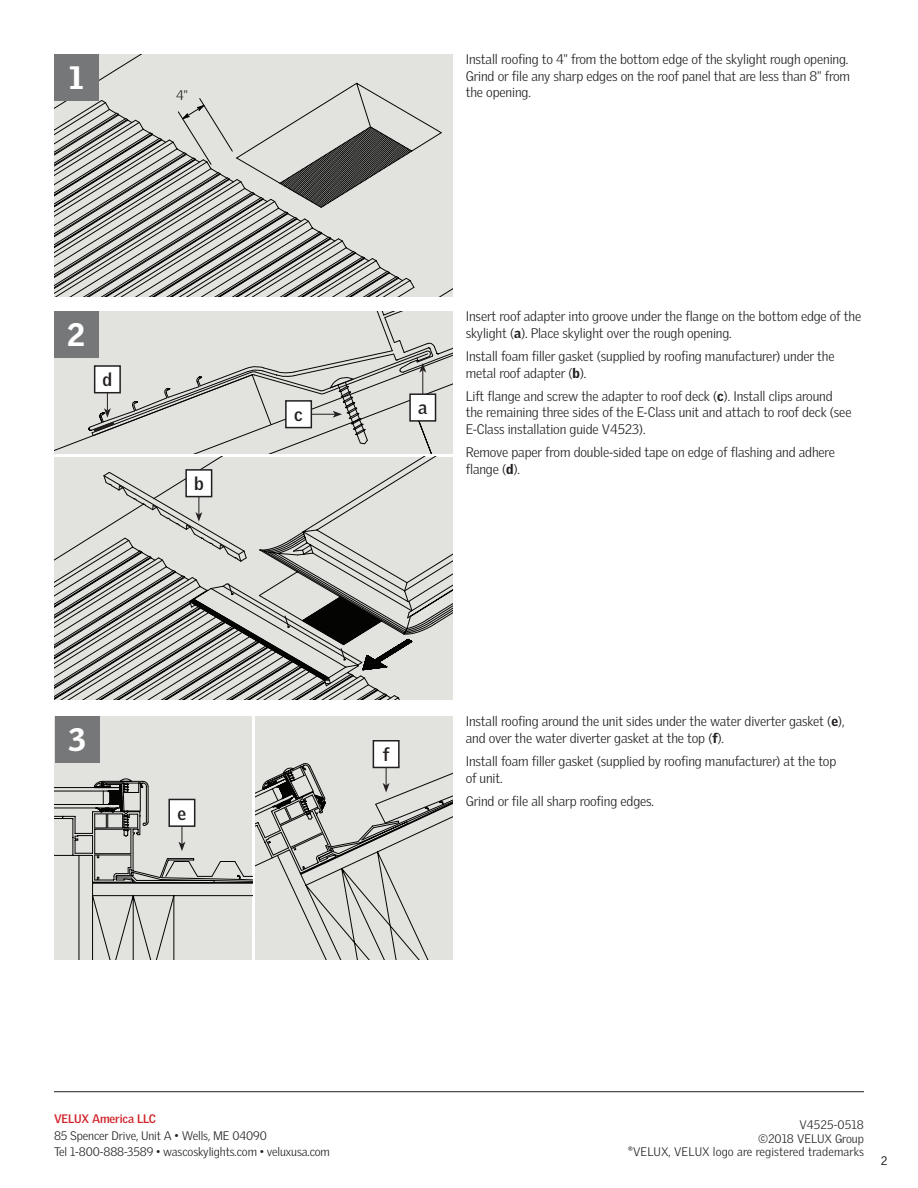
<style>
.page{position:relative;width:918px;height:1188px;background:#fff}
.page>*{position:absolute;margin:0;border:0;box-sizing:border-box;transform-origin:0 0}
.t1{font:900 31.5px "Velux Gothic";color:#fff}
.t2{font:700 18.15px "Velux Gothic";color:#231f20}
.t3{font:300 13.5px/16.5px "Velux Gothic";letter-spacing:-.01em;color:#231f20}
.t4{font:300 12px/16.5px "Velux Gothic";letter-spacing:-.01em;color:#231f20}
.t5{font:300 12px/13.5px "Velux Gothic";letter-spacing:.01em;color:#231f20;text-align:right}
.t6{font:700 12px "Velux Gothic";letter-spacing:-.01em;color:#d1232a}
.t7{font:12px "Velux Gothic";color:#231f20}
.s1{font-weight:900}
</style>
<div class="page">
<hr style="left:54px;top:1091px;width:810px;height:1px;background:#231f20">
<svg style="left:54px;top:54px;width:398px;height:243px"></svg>
<div style="left:255px;top:716px;width:197px;height:243px;background:#e2e2de"></div>
<div style="left:55px;top:716px;width:197px;height:243px;background:#e2e2de"></div>
<div style="left:54px;top:54px;width:44px;height:46px;background:#767778"></div>
<div style="left:55px;top:716px;width:44px;height:46px;background:#767778"></div>
<svg style="left:55px;top:752px;width:397px;height:207px"></svg>
<div style="left:373px;top:741px;width:26px;height:26px;background:#fff"></div>
<div style="left:373px;top:740px;width:27px;height:28px;border:2px solid #231f20"></div>
<svg style="left:54px;top:311px;width:398px;height:389px"></svg>
<div style="left:186px;top:470px;width:26px;height:27px;background:#fff"></div>
<div style="left:185px;top:469px;width:27px;height:28px;border:2px solid #231f20"></div>
<h1 class="t1" style="left:69px;top:58px;width:16px">1</h1>
<p class="t3" style="left:176px;top:87px;width:13px">4"</p>
<h1 class="t1" style="left:67px;top:315px;width:19px">2</h1>
<h2 class="t2" style="left:103px;top:368px;width:11px">d</h2>
<h2 class="t2" style="left:194px;top:472px;width:11px">b</h2>
<h1 class="t1" style="left:68px;top:720px;width:19px">3</h1>
<h2 class="t2" style="left:178px;top:802px;width:10px">e</h2>
<h2 class="t2" style="left:294px;top:403px;width:10px">c</h2>
<p class="t3" style="left:466px;top:51px;width:386px">Install roofing to 4" from the bottom edge of the skylight rough opening.<br>Grind or file any sharp edges on the roof panel that are less than 8" from the opening.</p>
<h2 class="t2" style="left:418px;top:396px;width:11px">a</h2>
<p class="t3" style="left:466px;top:308px;width:397px">Insert roof adapter into groove under the flange on the bottom edge of the skylight (<span class="s1">a</span>). Place skylight over the rough opening.</p>
<p class="t3" style="left:466px;top:348px;width:370px">Install foam filler gasket (supplied by roofing manufacturer) under the metal roof adapter (<span class="s1">b</span>).</p>
<p class="t3" style="left:466px;top:387px;width:387px">Lift flange and screw the adapter to roof deck (<span class="s1">c</span>). Install clips around the remaining three sides of the E-Class unit and attach to roof deck (see<br>E-Class installation guide V4523).</p>
<p class="t3" style="left:466px;top:444px;width:371px">Remove paper from double-sided tape on edge of flashing and adhere flange (<span class="s1">d</span>).</p>
<h2 class="t2" style="left:383px;top:743px;width:8px">f</h2>
<p class="t3" style="left:466px;top:713px;width:380px">Install roofing around the unit sides under the water diverter gasket (<span class="s1">e</span>), and over the water diverter gasket at the top (<span class="s1">f</span>).</p>
<p class="t3" style="left:466px;top:753px;width:372px">Install foam filler gasket (supplied by roofing manufacturer) at the top of unit.</p>
<p class="t3" style="left:466px;top:792px;width:190px">Grind or file all sharp roofing edges.</p>
<p class="t6" style="left:54px;top:1111px;width:103px">VELUX America LLC</p>
<p class="t4" style="left:54px;top:1127px;width:277px">85 Spencer Drive, Unit A • Wells, ME 04090<br>Tel 1-800-888-3589 • wascoskylights.com • veluxusa.com</p>
<p class="t5" style="left:628px;top:1118px;width:238px">V4525-0518<br>©2018 VELUX Group<br>®VELUX, VELUX logo are registered trademarks</p>
<p class="t7" style="left:881px;top:1154px;width:8px">2</p>
</div>
